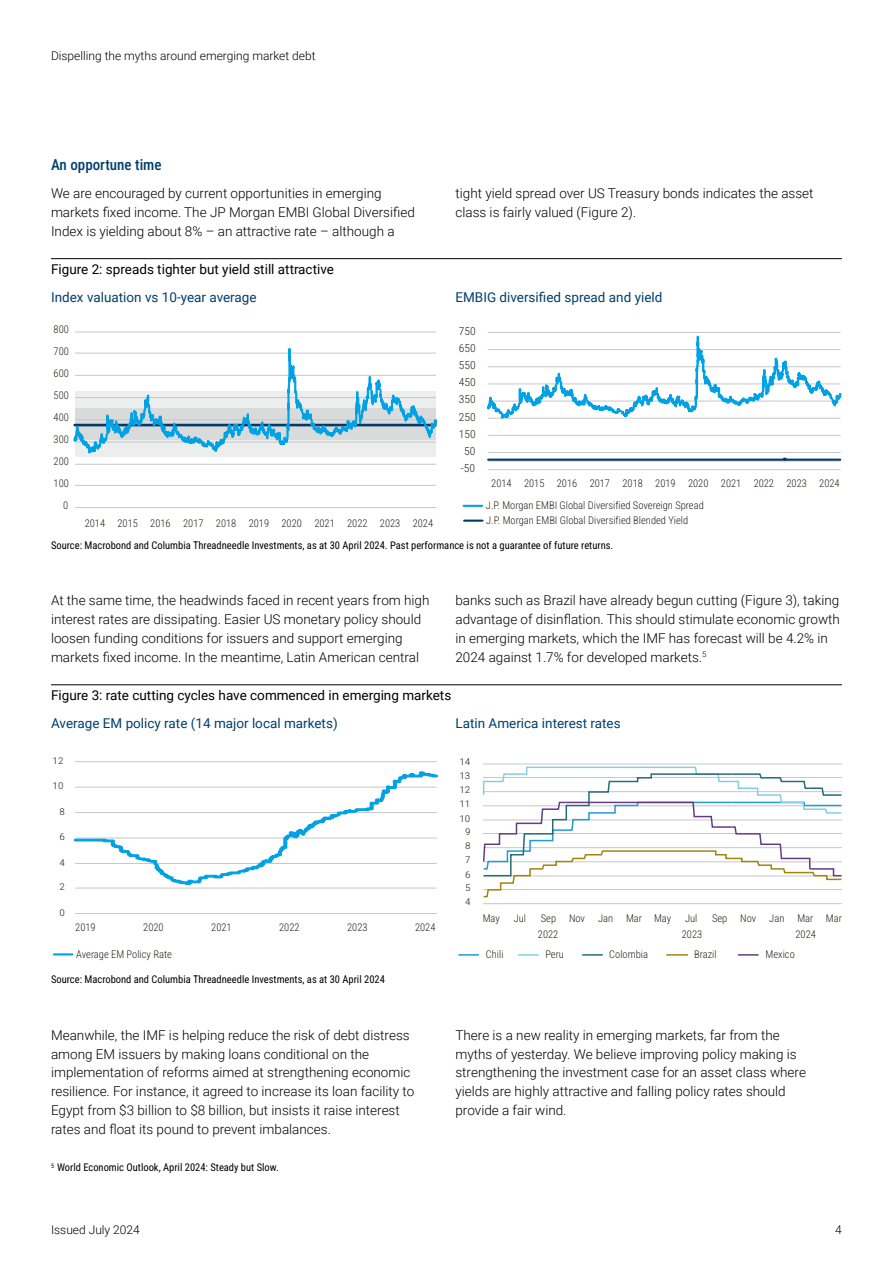
<style>
.page{position:relative;width:893px;height:1263px;background:#fff}
.page>*{position:absolute;margin:0;border:0;box-sizing:border-box;transform-origin:0 0}
.t1{font:500 15px "Roboto Condensed";color:#003f6c}
.t2{font:300 13.5px/18.9px "Roboto";color:#000}
.t3{font:13.5px "Roboto";color:#003f6c}
.t4{font:13.5px "Roboto";color:#000}
.t5{font:300 12px "Roboto";color:#000}
.t6{font:300 10.95px "Roboto Condensed";color:#272119;scale:1.06 1}
.t7{font:300 10.5px/14.9px "Roboto Condensed";color:#272119}
.t8{font:10.5px "Roboto Condensed";color:#000}
.t9{font:300 9.15px "Roboto Condensed";color:#272119;scale:1.22 1}
</style>
<div class="page">
<hr style="left:51px;top:258px;width:791px;height:1px;background:#000">
<div style="left:75px;top:392px;width:361px;height:65px;background:#eceded"></div>
<hr style="left:75px;top:485px;width:361px;height:1px;background:#c6c7c7">
<hr style="left:75px;top:464px;width:361px;height:1px;background:#c6c7c7">
<hr style="left:75px;top:332px;width:361px;height:1px;background:#c6c7c7">
<hr style="left:75px;top:507px;width:361px;height:1px;background:#c6c7c7">
<svg style="left:73px;top:347px;width:364px;height:106px"></svg>
<hr style="left:488px;top:469px;width:353px;height:1px;background:#c6c7c7">
<hr style="left:488px;top:452px;width:353px;height:1px;background:#c6c7c7">
<hr style="left:488px;top:435px;width:353px;height:1px;background:#c6c7c7">
<hr style="left:488px;top:332px;width:353px;height:1px;background:#c6c7c7">
<hr style="left:488px;top:461px;width:353px;height:1px;background:#c6c7c7">
<svg style="left:487px;top:335px;width:354px;height:84px"></svg>
<svg style="left:487px;top:458px;width:354px;height:3px"></svg>
<svg style="left:464px;top:505px;width:18px;height:2px"></svg>
<svg style="left:464px;top:520px;width:19px;height:2px"></svg>
<svg style="left:54px;top:953px;width:18px;height:2px"></svg>
<hr style="left:75px;top:888px;width:362px;height:1px;background:#c6c7c7">
<hr style="left:75px;top:761px;width:362px;height:1px;background:#c6c7c7">
<hr style="left:75px;top:913px;width:362px;height:1px;background:#c6c7c7">
<svg style="left:74px;top:771px;width:363px;height:114px"></svg>
<hr style="left:483px;top:764px;width:359px;height:1px;background:#c6c7c7">
<svg style="left:482px;top:766px;width:360px;height:139px"></svg>
<hr style="left:458px;top:954px;width:21px;height:2px;background:#239ad4">
<hr style="left:518px;top:954px;width:21px;height:2px;background:#84cfe2">
<hr style="left:582px;top:954px;width:21px;height:2px;background:#256c75">
<hr style="left:666px;top:954px;width:22px;height:2px;background:#a1850c">
<hr style="left:738px;top:954px;width:20px;height:2px;background:#643c83">
<hr style="left:51px;top:684px;width:791px;height:1px;background:#000">
<p class="t5" style="left:51px;top:47px;width:266px">Dispelling the myths around emerging market debt</p>
<p class="t1" style="left:51px;top:154px;width:112px">An opportune time</p>
<p class="t2" style="left:51px;top:184px;width:365px">We are encouraged by current opportunities in emerging markets fixed income. The JP Morgan EMBI Global Diversified<br>Index is yielding about 8% – an attractive rate – although a</p>
<p class="t2" style="left:455px;top:184px;width:360px">tight yield spread over US Treasury bonds indicates the asset class is fairly valued (Figure 2).</p>
<p class="t4" style="left:51px;top:259px;width:284px">Figure 2: spreads tighter but yield still attractive</p>
<p class="t7" style="left:58px;top:263px;width:113px">Liontrust Russia A Acc GBP</p>
<p class="t3" style="left:51px;top:288px;width:207px">Index valuation vs 10-year average</p>
<p class="t3" style="left:455px;top:288px;width:208px">EMBIG diversified spread and yield</p>
<p class="t7" style="left:54px;top:322px;width:17px">800</p>
<p class="t6" style="left:459px;top:323px;width:17px">750</p>
<p class="t7" style="left:54px;top:343px;width:17px">700</p>
<p class="t6" style="left:459px;top:340px;width:17px">650</p>
<p class="t7" style="left:54px;top:365px;width:17px">600</p>
<p class="t6" style="left:459px;top:358px;width:17px">550</p>
<p class="t6" style="left:459px;top:375px;width:17px">450</p>
<p class="t7" style="left:54px;top:387px;width:17px">500</p>
<p class="t6" style="left:459px;top:392px;width:17px">350</p>
<p class="t7" style="left:54px;top:410px;width:17px">400</p>
<p class="t6" style="left:459px;top:409px;width:17px">250</p>
<p class="t7" style="left:54px;top:432px;width:17px">300</p>
<p class="t6" style="left:459px;top:426px;width:17px">150</p>
<p class="t7" style="left:54px;top:453px;width:17px">200</p>
<p class="t6" style="left:464px;top:443px;width:12px">50</p>
<p class="t6" style="left:461px;top:460px;width:15px">-50</p>
<p class="t7" style="left:54px;top:475px;width:17px">100</p>
<p class="t7" style="left:491px;top:476px;width:350px">2014 2015 2016 2017 2018 2019 2020 2021 2022 2023 2024</p>
<p class="t7" style="left:63px;top:497px;width:7px">0</p>
<p class="t7" style="left:85px;top:515px;width:350px">2014 2015 2016 2017 2018 2019 2020 2021 2022 2023 2024</p>
<p class="t7" style="left:486px;top:498px;width:219px">J.P. Morgan EMBI Global Diversified Sovereign Spread<br>J.P. Morgan EMBI Global Diversified Blended Yield</p>
<p class="t8" style="left:51px;top:538px;width:564px">Source: Macrobond and Columbia Threadneedle Investments, as at 30 April 2024. Past performance is not a guarantee of future returns.</p>
<p class="t2" style="left:51px;top:590px;width:380px">At the same time, the headwinds faced in recent years from high interest rates are dissipating. Easier US monetary policy should loosen funding conditions for issuers and support emerging markets fixed income. In the meantime, Latin American central</p>
<p class="t2" style="left:455px;top:590px;width:386px">banks such as Brazil have already begun cutting (Figure 3), taking advantage of disinflation. This should stimulate economic growth in emerging markets, which the IMF has forecast will be 4.2% in 2024 against 1.7% for developed markets.<sup>5</sup></p>
<p class="t4" style="left:51px;top:686px;width:402px">Figure 3: rate cutting cycles have commenced in emerging markets</p>
<p class="t3" style="left:51px;top:713px;width:288px">Average EM policy rate (14 major local markets)</p>
<p class="t3" style="left:455px;top:713px;width:167px">Latin America interest rates</p>
<p class="t9" style="left:53px;top:754px;width:10px">12</p>
<p class="t9" style="left:53px;top:779px;width:10px">10</p>
<p class="t9" style="left:59px;top:805px;width:6px">8</p>
<p class="t9" style="left:59px;top:830px;width:6px">6</p>
<p class="t9" style="left:59px;top:856px;width:6px">4</p>
<p class="t9" style="left:59px;top:880px;width:6px">2</p>
<p class="t9" style="left:59px;top:906px;width:6px">0</p>
<p class="t7" style="left:75px;top:920px;width:22px">2019</p>
<p class="t7" style="left:143px;top:920px;width:22px">2020</p>
<p class="t7" style="left:211px;top:920px;width:22px">2021</p>
<p class="t7" style="left:279px;top:920px;width:22px">2022</p>
<p class="t7" style="left:347px;top:920px;width:22px">2023</p>
<p class="t7" style="left:415px;top:920px;width:22px">2024</p>
<p class="t7" style="left:76px;top:946px;width:97px">Average EM Policy Rate</p>
<p class="t8" style="left:51px;top:972px;width:335px">Source: Macrobond and Columbia Threadneedle Investments, as at 30 April 2024</p>
<p class="t9" style="left:459px;top:756px;width:10px">14</p>
<p class="t9" style="left:459px;top:769px;width:10px">13</p>
<p class="t9" style="left:459px;top:783px;width:10px">12</p>
<p class="t9" style="left:459px;top:798px;width:10px">11</p>
<p class="t9" style="left:459px;top:812px;width:10px">10</p>
<p class="t9" style="left:465px;top:825px;width:6px">9</p>
<p class="t9" style="left:465px;top:839px;width:6px">8</p>
<p class="t9" style="left:465px;top:854px;width:6px">7</p>
<p class="t9" style="left:465px;top:868px;width:6px">6</p>
<p class="t9" style="left:465px;top:881px;width:6px">5</p>
<p class="t9" style="left:465px;top:895px;width:6px">4</p>
<p class="t7" style="left:483px;top:910px;width:19px">May</p>
<p class="t7" style="left:514px;top:910px;width:14px">Jul</p>
<p class="t7" style="left:541px;top:910px;width:132px">Sep Nov Jan Mar May</p>
<p class="t7" style="left:685px;top:910px;width:14px">Jul</p>
<p class="t7" style="left:712px;top:910px;width:131px">Sep Nov Jan Mar Mar</p>
<p class="t7" style="left:538px;top:927px;width:22px">2022</p>
<p class="t7" style="left:682px;top:927px;width:22px">2023</p>
<p class="t7" style="left:795px;top:927px;width:22px">2024</p>
<p class="t7" style="left:486px;top:946px;width:19px">Chili</p>
<p class="t7" style="left:545px;top:946px;width:20px">Peru</p>
<p class="t7" style="left:609px;top:946px;width:40px">Colombia</p>
<p class="t7" style="left:694px;top:946px;width:24px">Brazil</p>
<p class="t7" style="left:765px;top:946px;width:31px">Mexico</p>
<p class="t2" style="left:51px;top:1025px;width:365px">Meanwhile, the IMF is helping reduce the risk of debt distress among EM issuers by making loans conditional on the implementation of reforms aimed at strengthening economic resilience. For instance, it agreed to increase its loan facility to Egypt from $3 billion to $8 billion, but insists it raise interest rates and float its pound to prevent imbalances.</p>
<p class="t2" style="left:455px;top:1025px;width:352px">There is a new reality in emerging markets, far from the myths of yesterday. We believe improving policy making is strengthening the investment case for an asset class where yields are highly attractive and falling policy rates should provide a fair wind.</p>
<p class="t8" style="left:51px;top:1160px;width:229px"><sup>5</sup> World Economic Outlook, April 2024: Steady but Slow.</p>
<p class="t5" style="left:51px;top:1221px;width:90px">Issued July 2024</p>
<p class="t5" style="left:835px;top:1221px;width:8px">4</p>
</div>
